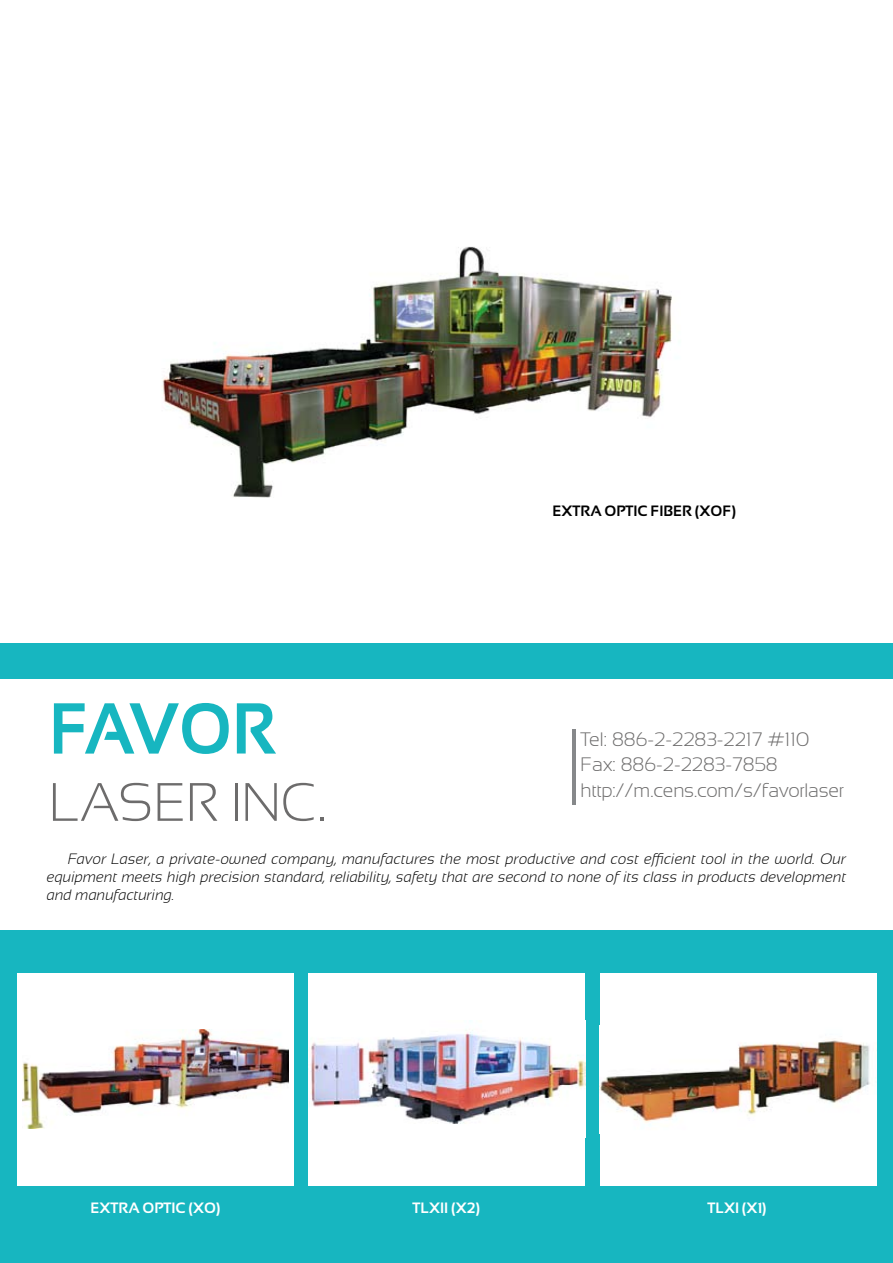
<style>
.page{position:relative;width:893px;height:1263px;background:#fff}
.page>*{position:absolute;margin:0;border:0;box-sizing:border-box;transform-origin:0 0}
.t1{font:700 72px "Sansation";letter-spacing:-.035em;color:#17b6c0;scale:.93 1}
.t2{font:300 54px "Sansation";color:#6d6c6c}
.t3{font:300 19.5px/25.5px "Sansation";color:#6d6c6c}
.t4{font:italic 300 15px/18px "Sansation";color:#000;text-align:justify}
.t5{font:700 15px "Sansation";color:#fff}
.t6{font:700 15px "Sansation";color:#000}
</style>
<div class="page">
<div style="left:0;top:643px;width:893px;height:620px;background:#17b6c0"></div>
<div style="left:0;top:679px;width:893px;height:251px;background:#fff"></div>
<hr style="left:572px;top:729px;width:3px;height:76px;background:#86888a">
<div style="left:17px;top:973px;width:277px;height:212px;background:#fff"></div>
<img style="left:22px;top:1029px;width:267px;height:100px">
<div style="left:309px;top:973px;width:276px;height:212px;background:#fff"></div>
<img style="left:309px;top:1020px;width:276px;height:104px">
<div style="left:600px;top:973px;width:276px;height:212px;background:#fff"></div>
<img style="left:600px;top:1039px;width:270px;height:86px">
<img style="left:162px;top:246px;width:510px;height:252px">
<h1 class="t1" style="left:49px;top:689px;width:247px">FAVOR</h1>
<h2 class="t2" style="left:49px;top:772px;width:279px">LASER INC.</h2>
<p class="t6" style="left:552px;top:502px;width:185px">EXTRA OPTIC FIBER (XOF)</p>
<h3 class="t3" style="left:580px;top:726px;width:265px">Tel: 886-2-2283-2217 #110<br>Fax: 886-2-2283-7858 http://m.cens.com/s/favorlaser</h3>
<p class="t4" style="left:47px;top:850px;width:801px;text-indent:21px">Favor Laser, a private-owned company, manufactures the most productive and cost efficient tool in the world. Our equipment meets high precision standard, reliability, safety that are second to none of its class in products development and manufacturing.</p>
<p class="t5" style="left:90px;top:1199px;width:132px">EXTRA OPTIC (XO)</p>
<p class="t5" style="left:413px;top:1199px;width:69px">TLXII (X2)</p>
<p class="t5" style="left:707px;top:1199px;width:60px">TLXI (X1)</p>
</div>
